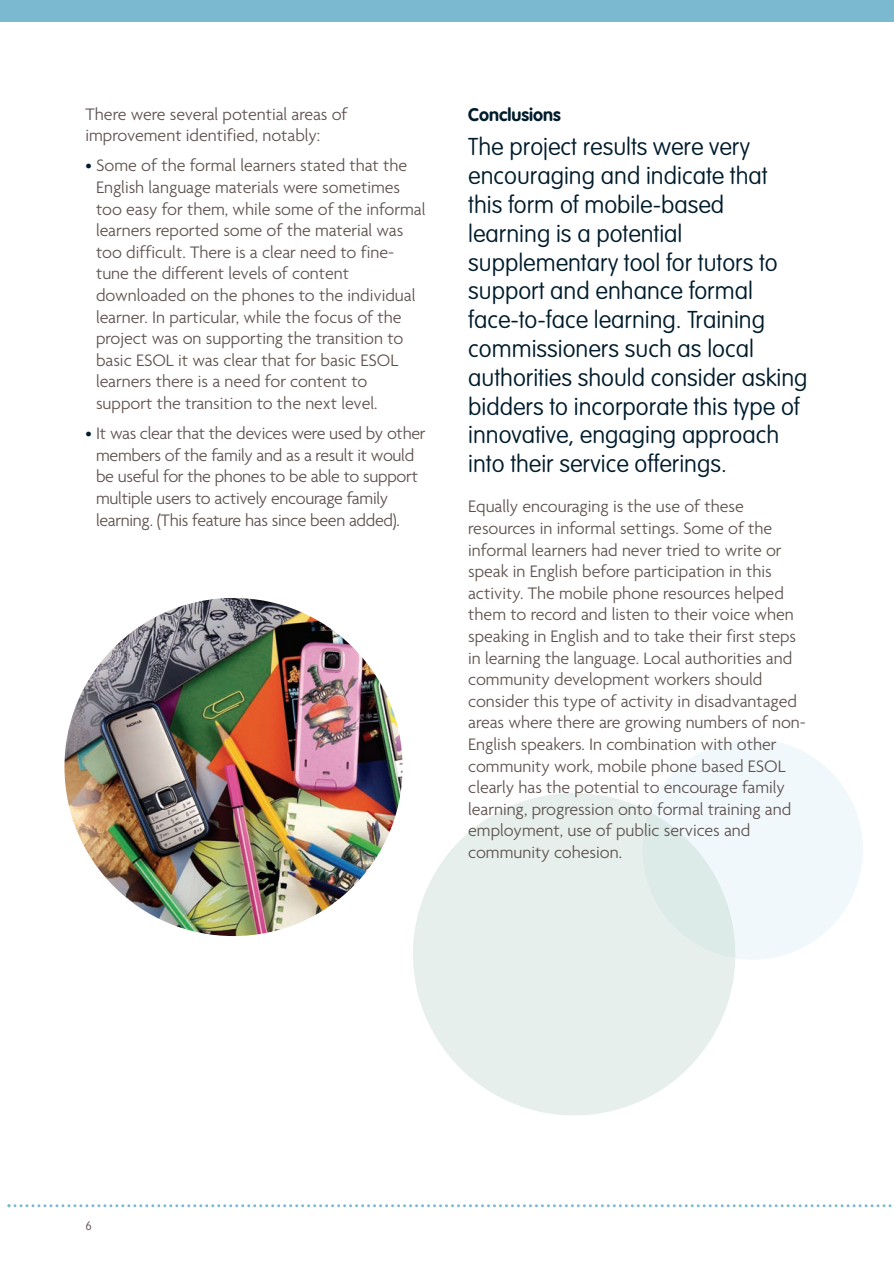
<style>
.page{position:relative;width:894px;height:1264px;background:#fff}
.page>*{position:absolute;margin:0;border:0;box-sizing:border-box;transform-origin:0 0}
.t1{font:100 24px/28.8px "VAG Rounded";color:#001c2c}
.t2{font:300 18px/21.6px "Agenda";color:#5d514e}
.t3{font:700 18px "VAG Rounded";color:#001c2c}
.t4{font:100 12px "VAG Rounded";color:#5d514e}
.s1{color:#001c2c}
</style>
<div class="page">
<svg style="left:658px;top:739px;width:205px;height:221px;fill:#f1f8fb"></svg>
<svg style="left:413px;top:793px;width:322px;height:322px;fill:#e6efeb"></svg>
<svg style="left:642px;top:811px;width:93px;height:147px"></svg>
<img style="left:64px;top:598px;width:339px;height:338px;border-radius:50%">
<svg style="left:7px;top:1204px;width:885px;height:3px"></svg>
<div style="left:0;top:0;width:894px;height:22px;background:#7bb9d1"></div>
<p class="t2" style="left:86px;top:103px;width:264px">There were several potential areas of improvement identified, notably:</p>
<p class="t2" style="left:96px;top:154px;width:331px;text-indent:-11px"><span class="s1">•</span> Some of the formal learners stated that the English language materials were sometimes too easy for them, while some of the informal learners reported some of the material was too difficult. There is a clear need to fine&shy;tune the different levels of content downloaded on the phones to the individual learner. In particular, while the focus of the project was on supporting the transition to basic ESOL it was clear that for basic ESOL learners there is a need for content to support the transition to the next level.</p>
<p class="t2" style="left:96px;top:422px;width:331px;text-indent:-11px"><span class="s1">•</span> It was clear that the devices were used by other members of the family and as a result it would be useful for the phones to be able to support multiple users to actively encourage family learning. (This feature has since been added).</p>
<p class="t3" style="left:468px;top:107px;width:94px">Conclusions</p>
<p class="t1" style="left:468px;top:134px;width:341px">The project results were very encouraging and indicate that this form of mobile-based learning is a potential supplementary tool for tutors to support and enhance formal face-to-face learning. Training commissioners such as local authorities should consider asking bidders to incorporate this type of innovative, engaging approach into their service offerings.</p>
<p class="t2" style="left:468px;top:495px;width:339px">Equally encouraging is the use of these resources in informal settings. Some of the informal learners had never tried to write or speak in English before participation in this activity. The mobile phone resources helped them to record and listen to their voice when speaking in English and to take their first steps in learning the language. Local authorities and community development workers should consider this type of activity in disadvantaged areas where there are growing numbers of non-English speakers. In combination with other community work, mobile phone based ESOL clearly has the potential to encourage family learning, progression onto formal training and employment, use of public services and community cohesion.</p>
<p class="t4" style="left:86px;top:1221px;width:8px">6</p>
</div>
